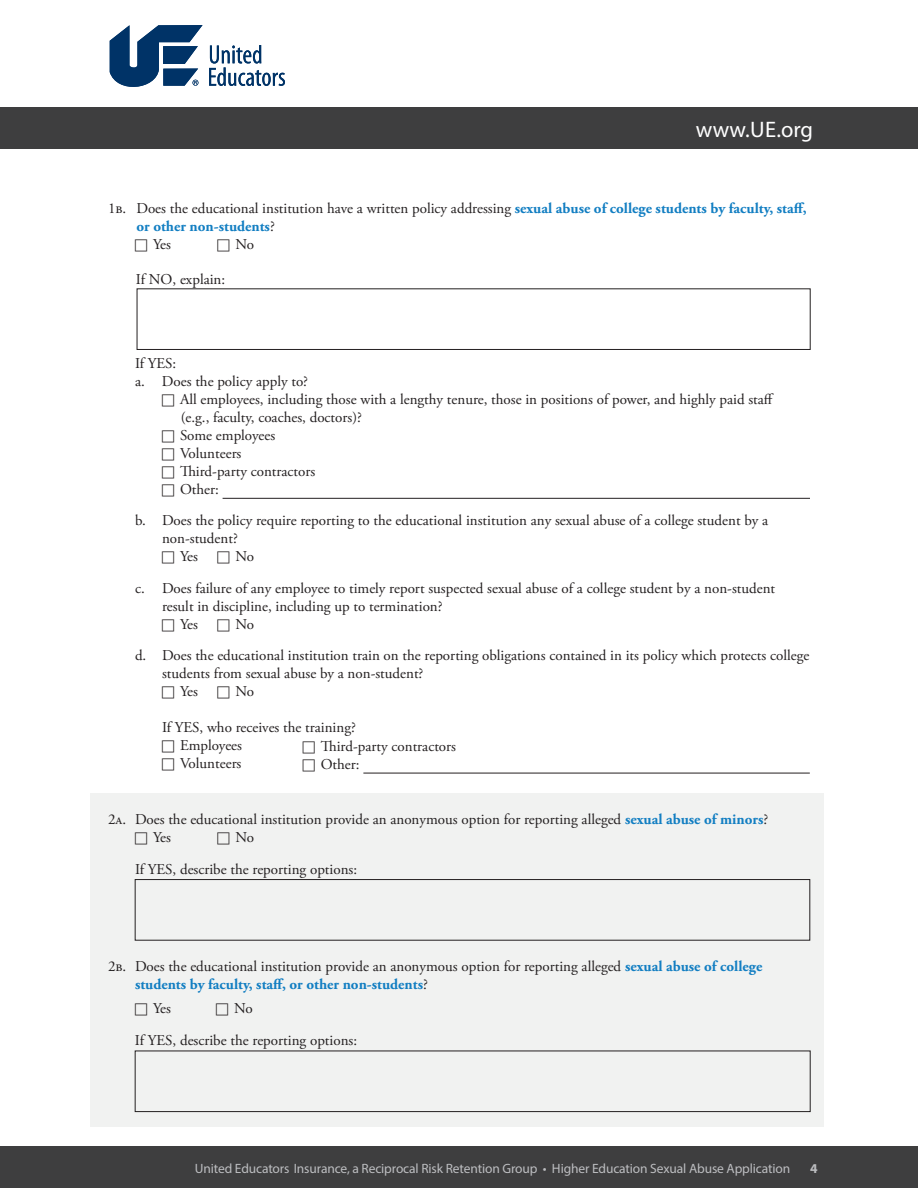
<style>
.page{position:relative;width:918px;height:1188px;background:#fff}
.page>*{position:absolute;margin:0;border:0;box-sizing:border-box;transform-origin:0 0}
.t1{font:22.5px "Myriad Pro";letter-spacing:.01em;color:#fff}
.t2{font:15px/18px "Adobe Garamond Pro";color:#231f20}
.t3{font:700 15px "Adobe Garamond Pro";color:#127ec2}
.t4{font:13.5px "Myriad Pro";letter-spacing:-.01em;color:#bcbdc0}
.t5{font:700 13.5px "Myriad Pro";color:#bcbdc0}
.s1{font-weight:700;color:#127ec2}
.s2{font-weight:400;color:#231f20}
</style>
<div class="page">
<div style="left:90px;top:793px;width:734px;height:333px;background:#f1f2f1"></div>
<hr style="left:223px;top:498px;width:587px;height:1px;background:#231f20">
<div style="left:137px;top:289px;width:673px;height:61px;border:1px solid #231f20"></div>
<div style="left:135px;top:879px;width:675px;height:61px;border:1px solid #231f20"></div>
<div style="left:135px;top:1051px;width:675px;height:61px;border:1px solid #231f20"></div>
<hr style="left:363px;top:773px;width:447px;height:1px;background:#231f20">
<div style="left:0;top:107px;width:918px;height:41px;background:#3e3e3f"></div>
<svg style="left:110px;top:25px;width:93px;height:62px"></svg>
<svg style="left:209px;top:45px;width:76px;height:41px"></svg>
<div style="left:0;top:1147px;width:918px;height:41px;background:#3e3e3f"></div>
<h1 class="t1" style="left:696px;top:116px;width:119px">www.UE.org</h1>
<p class="t2" style="left:108px;top:200px;width:700px">1b. Does the educational institution have a written policy addressing <span class="s1">sexual abuse of college students by faculty, staff,</span></p>
<p class="t3" style="left:136px;top:218px;width:140px">or other non-students<span class="s2">?</span></p>
<p class="t2" style="left:153px;top:236px;width:20px">Yes</p>
<p class="t2" style="left:236px;top:236px;width:20px">No</p>
<p class="t2" style="left:136px;top:271px;width:91px">If NO, explain:</p>
<p class="t2" style="left:135px;top:355px;width:43px">If YES:</p>
<p class="t2" style="left:135px;top:373px;width:175px">a. Does the policy apply to?</p>
<p class="t2" style="left:180px;top:391px;width:596px">All employees, including those with a lengthy tenure, those in positions of power, and highly paid staff</p>
<p class="t2" style="left:181px;top:409px;width:183px">(e.g., faculty, coaches, doctors)?</p>
<p class="t2" style="left:180px;top:427px;width:97px">Some employees</p>
<p class="t2" style="left:180px;top:445px;width:63px">Volunteers</p>
<p class="t2" style="left:180px;top:463px;width:137px">Third-party contractors</p>
<p class="t2" style="left:180px;top:481px;width:40px">Other:</p>
<p class="t2" style="left:135px;top:512px;width:635px">b. Does the policy require reporting to the educational institution any sexual abuse of a college student by a</p>
<p class="t2" style="left:162px;top:530px;width:77px">non-student?</p>
<p class="t2" style="left:180px;top:548px;width:20px">Yes</p>
<p class="t2" style="left:135px;top:541px;width:642px;line-height:31.5px;text-indent:100px">No<br>c. Does failure of any employee to timely report suspected sexual abuse of a college student by a non-student</p>
<p class="t2" style="left:180px;top:598px;width:264px;text-indent:-18px">result in discipline, including up to termination?<br>Yes</p>
<p class="t2" style="left:135px;top:609px;width:676px;line-height:31.5px;text-indent:100px">No<br>d. Does the educational institution train on the reporting obligations contained in its policy which protects college</p>
<p class="t2" style="left:180px;top:665px;width:245px;text-indent:-18px">students from sexual abuse by a non-student?<br>Yes</p>
<p class="t2" style="left:236px;top:683px;width:20px">No</p>
<p class="t2" style="left:180px;top:719px;width:177px;text-indent:-18px">If YES, who receives the training?<br>Employees<br>Volunteers</p>
<p class="t2" style="left:321px;top:737px;width:137px">Third-party contractors<br>Other:</p>
<p class="t2" style="left:153px;top:811px;width:617px;text-indent:-45px">2a. Does the educational institution provide an anonymous option for reporting alleged <span class="s1">sexual abuse of minors</span>?<br>Yes</p>
<p class="t2" style="left:135px;top:822px;width:224px;line-height:31.5px;text-align:center">No<br>If YES, describe the reporting options:</p>
<p class="t2" style="left:135px;top:958px;width:629px;text-indent:-27px">2b. Does the educational institution provide an anonymous option for reporting alleged <span class="s1">sexual abuse of college students by faculty, staff, or other non-students</span>?</p>
<p class="t2" style="left:153px;top:1000px;width:20px">Yes</p>
<p class="t2" style="left:135px;top:993px;width:224px;line-height:31.5px;text-align:center">No<br>If YES, describe the reporting options:</p>
<p class="t4" style="left:195px;top:1161px;width:597px">United Educators Insurance, a Reciprocal Risk Retention Group • Higher Education Sexual Abuse Application</p>
<p class="t4" style="left:234px;top:1161px;width:534px">United Educators Insurance, a Reciprocal Risk Retention Group • S pplemental TBI Application</p>
<p class="t5" style="left:803px;top:1160px;width:16px">44</p>
</div>
